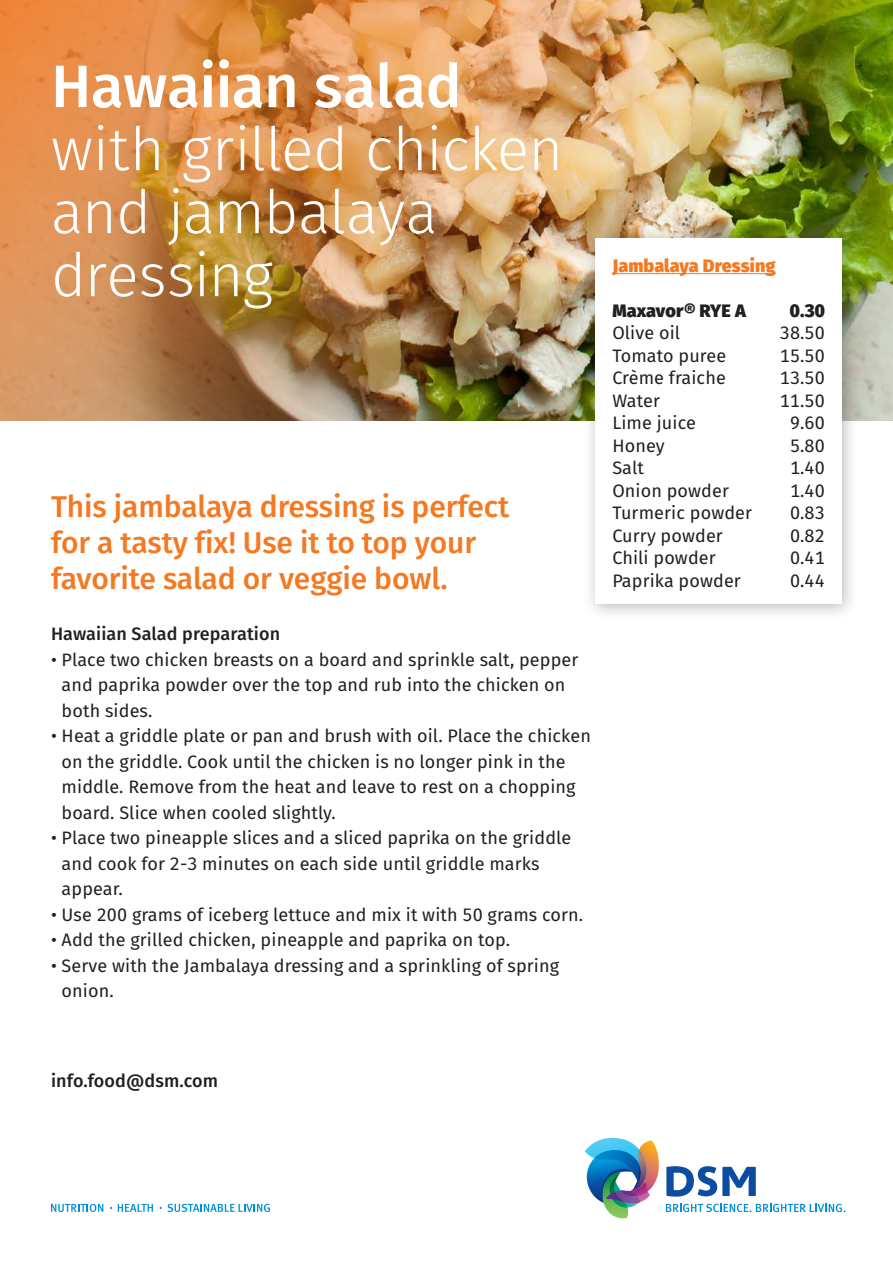
<style>
.page{position:relative;width:893px;height:1263px;background:#fff}
.page>*{position:absolute;margin:0;border:0;box-sizing:border-box;transform-origin:0 0}
.t1{font:300 60px/63px "Fira Sans";letter-spacing:-.015em;color:#fff}
.t2{font:500 60px "Fira Sans";letter-spacing:-.01em;color:#fff}
.t3{font:500 30px/36px "Fira Sans";letter-spacing:-.005em;color:#f47921}
.t4{font:18px/25.5px "Fira Sans";letter-spacing:.005em;color:#231f20}
.t5{font:500 18px "Fira Sans";letter-spacing:.005em;color:#231f20}
.t6{font:800 18px "Fira Sans";letter-spacing:.01em;color:#f47921}
.t7{font:800 18px "Fira Sans";letter-spacing:.01em;color:#231f20}
</style>
<div class="page">
<img style="left:0;top:0;width:893px;height:421px">
<svg style="left:585px;top:1137px;width:260px;height:82px"></svg>
<svg style="left:51px;top:1204px;width:52px;height:8px"></svg>
<svg style="left:118px;top:1204px;width:35px;height:8px"></svg>
<svg style="left:160px;top:1204px;width:110px;height:8px"></svg>
<div style="left:583px;top:225px;width:275px;height:395px;background:#231f20;opacity:.3"></div>
<div style="left:595px;top:238px;width:247px;height:366px;background:#fff"></div>
<hr style="left:612px;top:273px;width:164px;height:1px;background:#f47921">
<h1 class="t2" style="left:51px;top:38px;width:412px">Hawaiian salad</h1>
<h1 class="t1" style="left:51px;top:117px;width:514px">with grilled chicken and jambalaya dressing</h1>
<h2 class="t3" style="left:51px;top:487px;width:460px">This jambalaya dressing is perfect for a tasty fix! Use it to top your favorite salad or veggie bowl.</h2>
<p class="t5" style="left:51px;top:619px;width:231px">Hawaiian Salad preparation</p>
<p class="t4" style="left:62px;top:646px;width:518px;text-indent:-11px">• Place two chicken breasts on a board and sprinkle salt, pepper and paprika powder over the top and rub into the chicken on both sides.</p>
<p class="t4" style="left:62px;top:723px;width:531px;text-indent:-11px">• Heat a griddle plate or pan and brush with oil. Place the chicken on the griddle. Cook until the chicken is no longer pink in the middle. Remove from the heat and leave to rest on a chopping board. Slice when cooled slightly.</p>
<p class="t4" style="left:62px;top:825px;width:511px;text-indent:-11px">• Place two pineapple slices and a sliced paprika on the griddle and cook for 2-3 minutes on each side until griddle marks appear.</p>
<p class="t4" style="left:51px;top:901px;width:534px">• Use 200 grams of iceberg lettuce and mix it with 50 grams corn.</p>
<p class="t4" style="left:51px;top:927px;width:460px">• Add the grilled chicken, pineapple and paprika on top.</p>
<p class="t4" style="left:62px;top:952px;width:499px;text-indent:-11px">• Serve with the Jambalaya dressing and a sprinkling of spring onion.</p>
<p class="t6" style="left:612px;top:249px;width:165px">Jambalaya Dressing</p>
<p class="t7" style="left:612px;top:294px;width:135px">Maxavor® RYE A</p>
<p class="t7" style="left:790px;top:294px;width:36px">0.30</p>
<p class="t4" style="left:612px;top:320px;width:69px">Olive oil</p>
<p class="t4" style="left:780px;top:320px;width:47px">38.50</p>
<p class="t4" style="left:612px;top:342px;width:115px">Tomato puree</p>
<p class="t4" style="left:780px;top:342px;width:47px">15.50</p>
<p class="t4" style="left:612px;top:365px;width:115px">Crème fraiche</p>
<p class="t4" style="left:780px;top:365px;width:47px">13.50</p>
<p class="t4" style="left:612px;top:387px;width:49px">Water</p>
<p class="t4" style="left:780px;top:387px;width:47px">11.50</p>
<p class="t4" style="left:612px;top:410px;width:85px">Lime juice</p>
<p class="t4" style="left:790px;top:410px;width:36px">9.60</p>
<p class="t4" style="left:612px;top:432px;width:54px">Honey</p>
<p class="t4" style="left:790px;top:432px;width:36px">5.80</p>
<p class="t4" style="left:612px;top:455px;width:33px">Salt</p>
<p class="t4" style="left:790px;top:455px;width:36px">1.40</p>
<p class="t4" style="left:612px;top:477px;width:118px">Onion powder</p>
<p class="t4" style="left:790px;top:477px;width:36px">1.40</p>
<p class="t4" style="left:612px;top:500px;width:141px">Turmeric powder</p>
<p class="t4" style="left:790px;top:500px;width:36px">0.83</p>
<p class="t4" style="left:612px;top:522px;width:112px">Curry powder</p>
<p class="t4" style="left:790px;top:522px;width:36px">0.82</p>
<p class="t4" style="left:612px;top:545px;width:105px">Chili powder</p>
<p class="t4" style="left:790px;top:545px;width:36px">0.41</p>
<p class="t4" style="left:612px;top:567px;width:130px">Paprika powder</p>
<p class="t4" style="left:790px;top:567px;width:36px">0.44</p>
<p class="t5" style="left:51px;top:1066px;width:169px">info.food@dsm.com</p>
</div>
